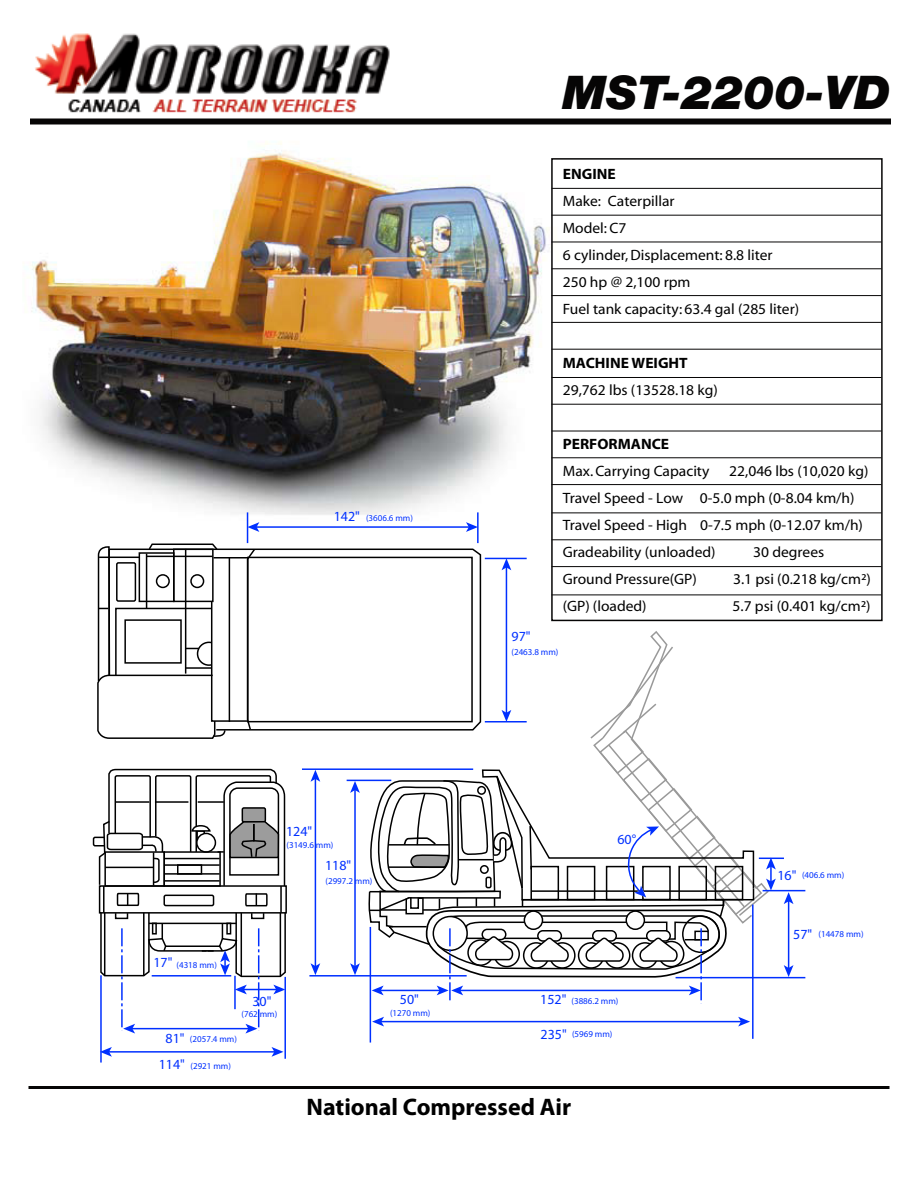
<style>
.page{position:relative;width:918px;height:1188px;background:#fff}
.page>*{position:absolute;margin:0;border:0;box-sizing:border-box;transform-origin:0 0}
.t1{font:italic 900 46.5px "Helvetica Neue";color:#060505}
.t2{font:700 24px "Myriad Pro";color:#000}
.t3{font:15px/27px "Myriad";color:#000}
.t4{font:700 15px "Myriad";color:#000}
.t5{font:13.95px "Myriad";color:#0030ff}
.t6{font:9px "Myriad Pro";color:#0030ff}
</style>
<div class="page">
<img style="left:30px;top:124px;width:536px;height:402px">
<div style="left:30px;top:118px;width:861px;height:6px;background:#060505"></div>
<svg style="left:257px;top:548px;width:225px;height:183px"></svg>
<div style="left:247px;top:557px;width:226px;height:165px;border:2px solid #000"></div>
<svg style="left:97px;top:543px;width:160px;height:196px"></svg>
<hr style="left:256px;top:526px;width:213px;height:2px;background:#0030ff">
<svg style="left:466px;top:522px;width:11px;height:10px"></svg>
<svg style="left:248px;top:522px;width:11px;height:10px"></svg>
<hr style="left:506px;top:567px;width:1px;height:146px;background:#0030ff">
<svg style="left:502px;top:559px;width:9px;height:11px"></svg>
<hr style="left:381px;top:1021px;width:361px;height:1px;background:#0030ff">
<svg style="left:738px;top:1017px;width:12px;height:9px"></svg>
<svg style="left:372px;top:1017px;width:12px;height:9px"></svg>
<hr style="left:354px;top:789px;width:2px;height:178px;background:#0030ff">
<svg style="left:350px;top:963px;width:10px;height:12px"></svg>
<svg style="left:350px;top:781px;width:10px;height:12px"></svg>
<hr style="left:315px;top:778px;width:1px;height:189px;background:#0030ff">
<svg style="left:311px;top:963px;width:10px;height:12px"></svg>
<svg style="left:311px;top:770px;width:10px;height:12px"></svg>
<hr style="left:108px;top:1051px;width:167px;height:2px;background:#0030ff">
<svg style="left:272px;top:1047px;width:11px;height:10px"></svg>
<svg style="left:102px;top:1047px;width:10px;height:10px"></svg>
<hr style="left:100px;top:975px;width:2px;height:88px;background:#0030ff">
<hr style="left:284px;top:977px;width:2px;height:82px;background:#0030ff">
<hr style="left:309px;top:975px;width:158px;height:2px;background:#0030ff">
<hr style="left:676px;top:977px;width:129px;height:1px;background:#0030ff">
<hr style="left:370px;top:927px;width:1px;height:116px;background:#0030ff">
<hr style="left:347px;top:780px;width:44px;height:1px;background:#0030ff">
<hr style="left:302px;top:768px;width:171px;height:2px;background:#0030ff">
<hr style="left:763px;top:890px;width:42px;height:1px;background:#0030ff">
<hr style="left:752px;top:905px;width:2px;height:134px;background:#0030ff">
<hr style="left:247px;top:512px;width:1px;height:31px;background:#0030ff">
<hr style="left:477px;top:512px;width:2px;height:31px;background:#0030ff">
<hr style="left:485px;top:558px;width:42px;height:1px;background:#0030ff">
<svg style="left:368px;top:645px;width:426px;height:358px"></svg>
<div style="left:551px;top:158px;width:332px;height:463px;border:2px solid #060505"></div>
<hr style="left:552px;top:188px;width:329px;height:1px;background:#060505">
<hr style="left:552px;top:215px;width:329px;height:1px;background:#060505">
<hr style="left:552px;top:242px;width:329px;height:1px;background:#060505">
<hr style="left:552px;top:404px;width:329px;height:1px;background:#060505">
<hr style="left:552px;top:431px;width:329px;height:1px;background:#060505">
<hr style="left:552px;top:268px;width:329px;height:1px;background:#060505">
<hr style="left:552px;top:295px;width:329px;height:1px;background:#060505">
<hr style="left:552px;top:322px;width:329px;height:1px;background:#060505">
<hr style="left:552px;top:349px;width:329px;height:1px;background:#060505">
<hr style="left:552px;top:377px;width:329px;height:1px;background:#060505">
<hr style="left:552px;top:457px;width:329px;height:1px;background:#060505">
<hr style="left:552px;top:484px;width:329px;height:1px;background:#060505">
<hr style="left:552px;top:513px;width:329px;height:1px;background:#060505">
<hr style="left:552px;top:539px;width:329px;height:1px;background:#060505">
<hr style="left:552px;top:566px;width:329px;height:1px;background:#060505">
<hr style="left:552px;top:595px;width:329px;height:1px;background:#060505">
<hr style="left:28px;top:1086px;width:862px;height:3px;background:#060505">
<svg style="left:92px;top:768px;width:195px;height:266px"></svg>
<img style="left:35px;top:33px;width:355px;height:80px">
<h1 class="t1" style="left:562px;top:64px;width:330px">MST-2200-VD</h1>
<p class="t4" style="left:563px;top:167px;width:54px">ENGINE</p>
<p class="t3" style="left:563px;top:189px;width:238px">Make: Caterpillar<br>Model:C7<br>6 cylinder, Displacement: 8.8 liter<br>250 hp @ 2,100 rpm<br>Fuel tank capacity: 63.4 gal (285 liter)</p>
<p class="t5" style="left:334px;top:509px;width:28px">142"</p>
<p class="t6" style="left:366px;top:512px;width:48px">(3606.6 mm)</p>
<p class="t5" style="left:286px;top:824px;width:28px">124"</p>
<p class="t6" style="left:287px;top:840px;width:48px">(3149.6 mm)</p>
<p class="t6" style="left:326px;top:875px;width:48px">(2997.2 mm)</p>
<p class="t5" style="left:325px;top:858px;width:28px">118"</p>
<p class="t5" style="left:153px;top:956px;width:21px">17"</p>
<p class="t6" style="left:176px;top:959px;width:42px">(4318 mm)</p>
<p class="t5" style="left:252px;top:995px;width:21px">30"</p>
<p class="t5" style="left:400px;top:993px;width:21px">50"</p>
<p class="t6" style="left:242px;top:1009px;width:37px">(762 mm)</p>
<p class="t6" style="left:390px;top:1007px;width:42px">(1270 mm)</p>
<p class="t5" style="left:166px;top:1031px;width:21px">81"</p>
<p class="t6" style="left:190px;top:1033px;width:48px">(2057.4 mm)</p>
<p class="t6" style="left:190px;top:1060px;width:42px">(2921 mm)</p>
<p class="t5" style="left:159px;top:1057px;width:28px">114"</p>
<p class="t4" style="left:563px;top:356px;width:126px">MACHINE WEIGHT</p>
<p class="t3" style="left:563px;top:378px;width:157px">29,762 lbs (13528.18 kg)</p>
<p class="t4" style="left:563px;top:437px;width:108px">PERFORMANCE</p>
<p class="t3" style="left:563px;top:459px;width:148px">Max. Carrying Capacity</p>
<p class="t3" style="left:563px;top:459px;width:307px;text-indent:166px">22,046 lbs (10,020 kg)<br>Travel Speed - Low 0-5.0 mph (0-8.04 km/h)<br>Travel Speed - High 0-7.5 mph (0-12.07 km/h)<br>Gradeability (unloaded)</p>
<p class="t3" style="left:753px;top:540px;width:73px">30 degrees</p>
<p class="t5" style="left:512px;top:629px;width:21px">97"</p>
<p class="t3" style="left:563px;top:567px;width:136px">Ground Pressure(GP)</p>
<p class="t3" style="left:733px;top:567px;width:139px">3.1 psi (0.218 kg/cm²)</p>
<p class="t3" style="left:563px;top:594px;width:85px">(GP) (loaded)</p>
<p class="t3" style="left:733px;top:594px;width:139px">5.7 psi (0.401 kg/cm²)</p>
<p class="t6" style="left:512px;top:646px;width:48px">(2463.8 mm)</p>
<p class="t5" style="left:617px;top:832px;width:20px">60°</p>
<p class="t5" style="left:540px;top:993px;width:28px">152"</p>
<p class="t5" style="left:541px;top:1028px;width:28px">235"</p>
<p class="t6" style="left:572px;top:995px;width:48px">(3886.2 mm)</p>
<p class="t6" style="left:572px;top:1029px;width:42px">(5969 mm)</p>
<p class="t5" style="left:777px;top:868px;width:21px">16"</p>
<p class="t6" style="left:802px;top:870px;width:44px">(406.6 mm)</p>
<p class="t5" style="left:793px;top:927px;width:21px">57"</p>
<p class="t6" style="left:819px;top:929px;width:47px">(14478 mm)</p>
<h2 class="t2" style="left:306px;top:1091px;width:266px">National Compressed Air</h2>
</div>
